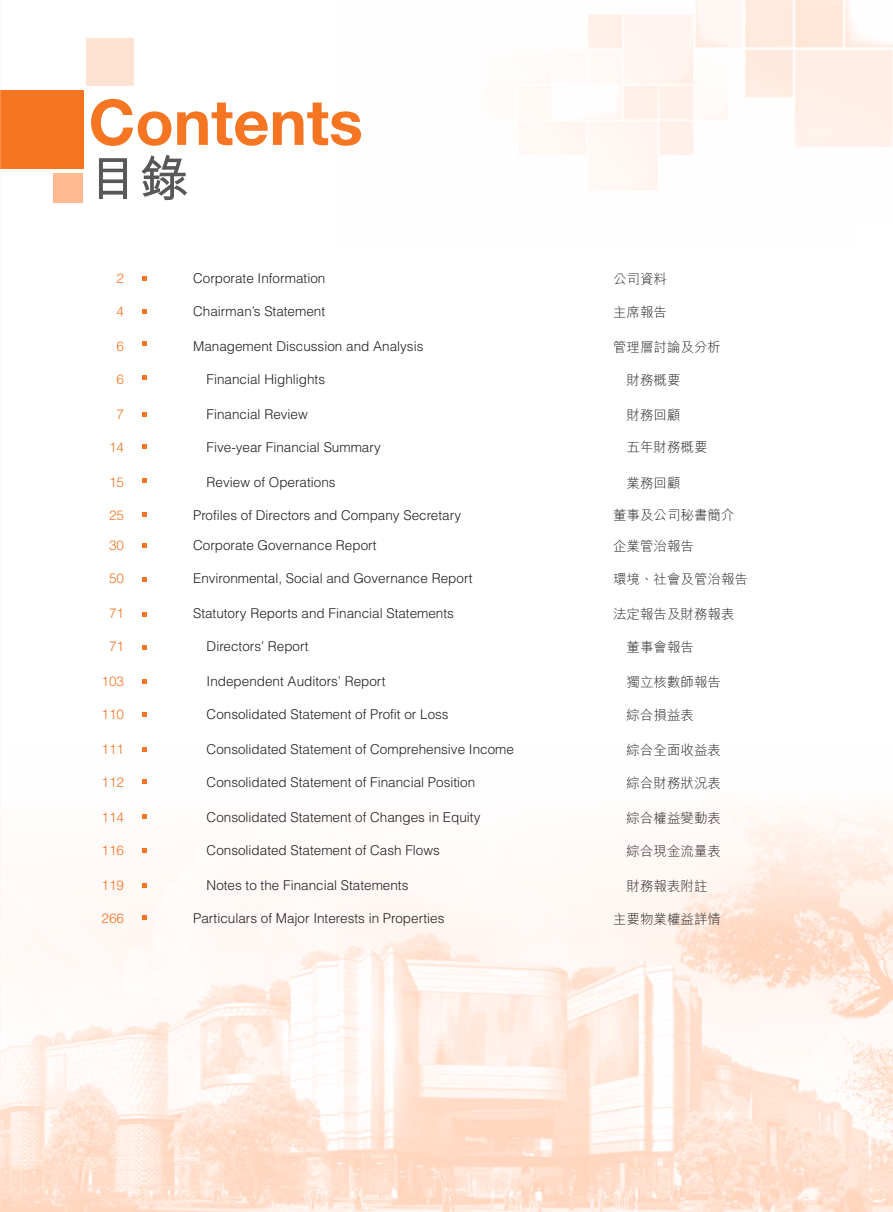
<style>
.page{position:relative;width:893px;height:1212px;background:#fff}
.page>*{position:absolute;margin:0;border:0;box-sizing:border-box;transform-origin:0 0}
.t1{font:700 63px "Helvetica Neue LT Std";color:#f57523}
.t2{font:700 50.1px "M Hei HK";color:#57585a}
.t3{font:300 13.5px "Helvetica LT Std";color:#231f20}
.t4{font:300 13.5px "M Hei HK";color:#231f20}
.t5{font:300 13.5px "Helvetica LT Std";color:#f57523}
</style>
<div class="page">
<img style="left:0;top:751px;width:893px;height:461px">
<div style="left:0;top:90px;width:83px;height:79px;background:#f57523"></div>
<div style="left:53px;top:173px;width:30px;height:30px;background:#ffba91"></div>
<div style="left:86px;top:38px;width:48px;height:48px;background:#ffe3d2"></div>
<svg style="left:142px;top:276px;width:5px;height:5px"></svg>
<svg style="left:142px;top:342px;width:5px;height:4px"></svg>
<svg style="left:142px;top:512px;width:5px;height:4px"></svg>
<svg style="left:142px;top:612px;width:5px;height:4px"></svg>
<svg style="left:142px;top:712px;width:5px;height:4px"></svg>
<svg style="left:142px;top:814px;width:5px;height:5px"></svg>
<svg style="left:142px;top:309px;width:5px;height:4px"></svg>
<svg style="left:142px;top:412px;width:5px;height:4px"></svg>
<svg style="left:142px;top:478px;width:5px;height:5px"></svg>
<svg style="left:142px;top:577px;width:5px;height:5px"></svg>
<svg style="left:142px;top:680px;width:5px;height:4px"></svg>
<svg style="left:142px;top:780px;width:5px;height:4px"></svg>
<svg style="left:142px;top:883px;width:5px;height:4px"></svg>
<svg style="left:142px;top:375px;width:5px;height:5px"></svg>
<svg style="left:142px;top:444px;width:5px;height:5px"></svg>
<svg style="left:142px;top:544px;width:5px;height:4px"></svg>
<svg style="left:142px;top:645px;width:5px;height:4px"></svg>
<svg style="left:142px;top:747px;width:5px;height:4px"></svg>
<svg style="left:142px;top:848px;width:5px;height:4px"></svg>
<svg style="left:142px;top:915px;width:5px;height:4px"></svg>
<img style="left:695px;top:0;width:198px;height:157px">
<h1 class="t1" style="left:89px;top:83px;width:276px">Contents</h1>
<h2 class="t2" style="left:89px;top:142px;width:102px">目錄</h2>
<p class="t5" style="left:117px;top:270px;width:9px">2</p>
<p class="t3" style="left:193px;top:270px;width:134px">Corporate Information</p>
<p class="t4" style="left:613px;top:269px;width:55px">公司資料</p>
<p class="t5" style="left:117px;top:303px;width:9px">4</p>
<p class="t3" style="left:193px;top:303px;width:134px">Chairman’s Statement</p>
<p class="t4" style="left:613px;top:302px;width:55px">主席報告</p>
<p class="t5" style="left:117px;top:338px;width:9px">6</p>
<p class="t3" style="left:193px;top:338px;width:232px">Management Discussion and Analysis</p>
<p class="t4" style="left:613px;top:337px;width:109px">管理層討論及分析</p>
<p class="t5" style="left:117px;top:370px;width:9px">6</p>
<p class="t3" style="left:207px;top:370px;width:120px">Financial Highlights</p>
<p class="t4" style="left:627px;top:370px;width:55px">財務概要</p>
<p class="t5" style="left:117px;top:405px;width:9px">7</p>
<p class="t3" style="left:207px;top:405px;width:103px">Financial Review</p>
<p class="t4" style="left:627px;top:405px;width:55px">財務回顧</p>
<p class="t5" style="left:109px;top:438px;width:17px">14</p>
<p class="t3" style="left:207px;top:438px;width:176px">Five-year Financial Summary</p>
<p class="t4" style="left:627px;top:438px;width:82px">五年財務概要</p>
<p class="t5" style="left:109px;top:473px;width:17px">15</p>
<p class="t3" style="left:207px;top:473px;width:131px">Review of Operations</p>
<p class="t4" style="left:627px;top:473px;width:55px">業務回顧</p>
<p class="t5" style="left:109px;top:506px;width:17px">25</p>
<p class="t3" style="left:193px;top:506px;width:270px">Profiles of Directors and Company Secretary</p>
<p class="t4" style="left:613px;top:506px;width:123px">董事及公司秘書簡介</p>
<p class="t5" style="left:109px;top:537px;width:17px">30</p>
<p class="t3" style="left:193px;top:537px;width:185px">Corporate Governance Report</p>
<p class="t4" style="left:613px;top:537px;width:82px">企業管治報告</p>
<p class="t5" style="left:109px;top:570px;width:17px">50</p>
<p class="t3" style="left:193px;top:570px;width:281px">Environmental, Social and Governance Report</p>
<p class="t4" style="left:613px;top:570px;width:136px">環境、社會及管治報告</p>
<p class="t5" style="left:109px;top:605px;width:17px">71</p>
<p class="t3" style="left:193px;top:605px;width:262px">Statutory Reports and Financial Statements</p>
<p class="t4" style="left:613px;top:605px;width:123px">法定報告及財務報表</p>
<p class="t5" style="left:109px;top:638px;width:17px">71</p>
<p class="t3" style="left:207px;top:638px;width:104px">Directors’ Report</p>
<p class="t4" style="left:627px;top:637px;width:69px">董事會報告</p>
<p class="t5" style="left:101px;top:673px;width:24px">103</p>
<p class="t3" style="left:207px;top:673px;width:180px">Independent Auditors’ Report</p>
<p class="t4" style="left:627px;top:672px;width:96px">獨立核數師報告</p>
<p class="t5" style="left:101px;top:706px;width:24px">110</p>
<p class="t3" style="left:207px;top:706px;width:244px">Consolidated Statement of Profit or Loss</p>
<p class="t4" style="left:627px;top:705px;width:69px">綜合損益表</p>
<p class="t5" style="left:101px;top:741px;width:24px">111</p>
<p class="t3" style="left:207px;top:741px;width:309px">Consolidated Statement of Comprehensive Income</p>
<p class="t4" style="left:627px;top:740px;width:96px">綜合全面收益表</p>
<p class="t5" style="left:101px;top:774px;width:24px">112</p>
<p class="t3" style="left:207px;top:774px;width:270px">Consolidated Statement of Financial Position</p>
<p class="t4" style="left:627px;top:773px;width:96px">綜合財務狀況表</p>
<p class="t5" style="left:101px;top:809px;width:24px">114</p>
<p class="t3" style="left:207px;top:809px;width:275px">Consolidated Statement of Changes in Equity</p>
<p class="t4" style="left:627px;top:808px;width:96px">綜合權益變動表</p>
<p class="t5" style="left:101px;top:841px;width:24px">116</p>
<p class="t3" style="left:207px;top:841px;width:235px">Consolidated Statement of Cash Flows</p>
<p class="t4" style="left:627px;top:841px;width:96px">綜合現金流量表</p>
<p class="t5" style="left:101px;top:876px;width:24px">119</p>
<p class="t3" style="left:207px;top:876px;width:203px">Notes to the Financial Statements</p>
<p class="t4" style="left:627px;top:876px;width:82px">財務報表附註</p>
<p class="t5" style="left:101px;top:909px;width:24px">266</p>
<p class="t3" style="left:193px;top:909px;width:253px">Particulars of Major Interests in Properties</p>
<p class="t4" style="left:613px;top:909px;width:109px">主要物業權益詳情</p>
</div>
